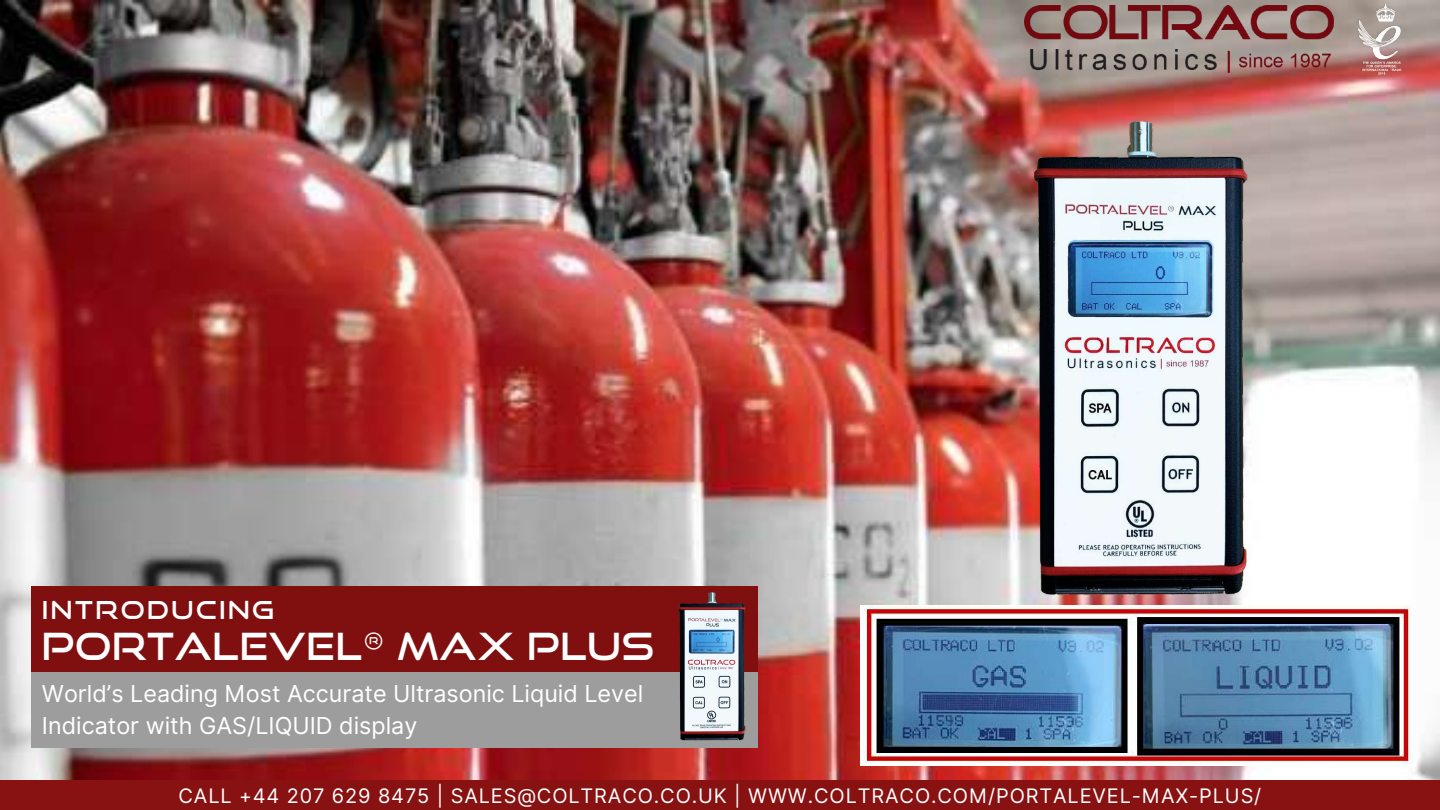
<style>
.page{position:relative;width:1440px;height:810px;background:#fff}
.page>*{position:absolute;margin:0;border:0;box-sizing:border-box;transform-origin:0 0}
.t1{font:37.5px "Good Times Rg";letter-spacing:.02em;color:#fff}
.t2{font:24.8px "Good Times Rg";letter-spacing:.1em;color:#fff}
.t3{font:23.3px/32.2px "Inter";color:#fff}
.t4{font:20px "Inter";letter-spacing:.045em;color:#fff}
</style>
<div class="page">
<img style="left:0;top:0;width:1440px;height:780px">
<div style="left:31px;top:586px;width:727px;height:87px;background:#801010"></div>
<div style="left:31px;top:672px;width:727px;height:76px;background:#9e9d9d"></div>
<img style="left:1025px;top:5px;width:309px;height:67px">
<div style="left:0;top:780px;width:1440px;height:30px;background:#811"></div>
<img style="left:678px;top:592px;width:68px;height:149px">
<img style="left:1008px;top:114px;width:260px;height:491px">
<img style="left:861px;top:605px;width:554px;height:161px">
<img style="left:1356px;top:2px;width:51px;height:74px">
<p class="t2" style="left:42px;top:594px;width:234px">INTRODUCING</p>
<h1 class="t1" style="left:42px;top:623px;width:614px">PORTALEVEL® MAX PLUS</h1>
<p class="t3" style="left:42px;top:677px;width:603px">World’s Leading Most Accurate Ultrasonic Liquid Level<br>Indicator with GAS/LIQUID display</p>
<p class="t4" style="left:179px;top:783px;width:1084px">CALL +44 207 629 8475 | SALES@COLTRACO.CO.UK | WWW.COLTRACO.COM/PORTALEVEL-MAX-PLUS/</p>
</div>
